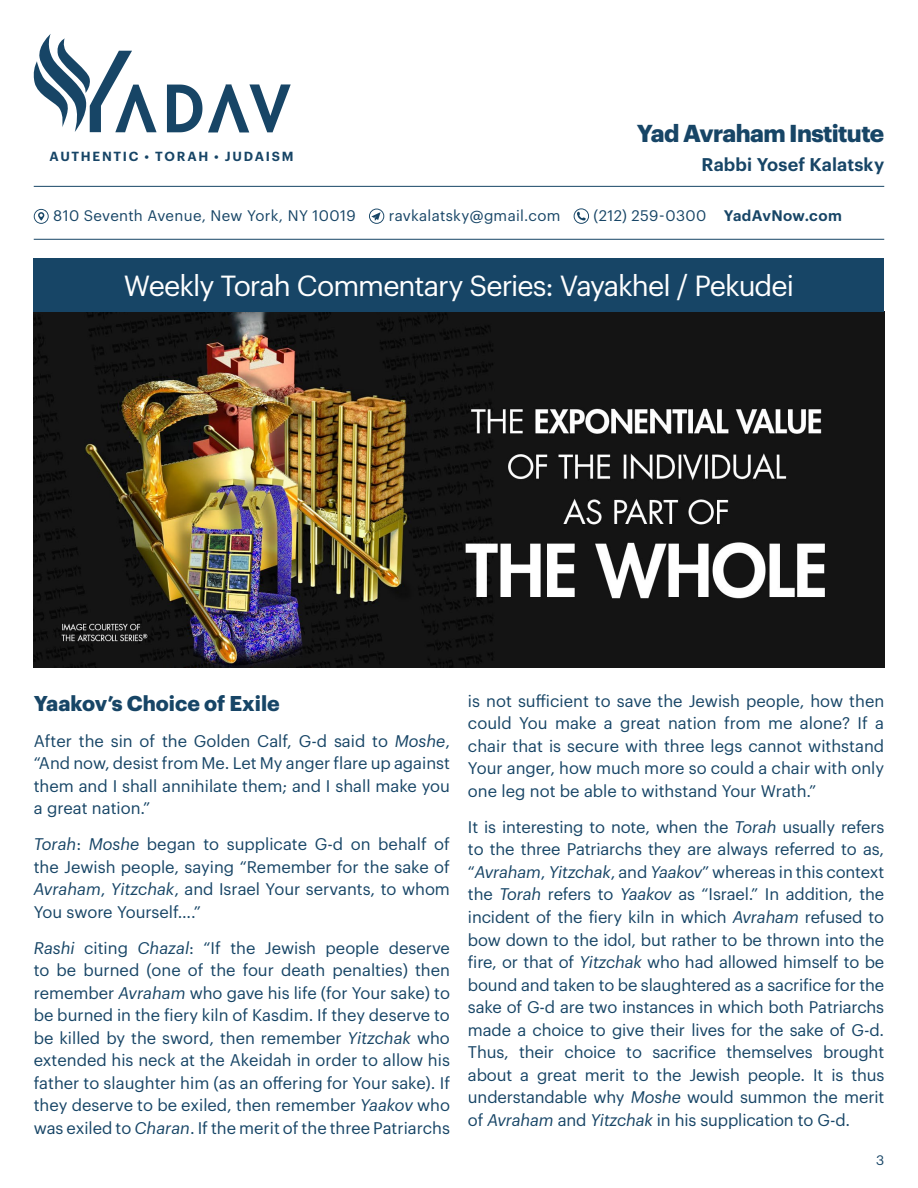
<style>
.page{position:relative;width:918px;height:1188px;background:#fff}
.page>*{position:absolute;margin:0;border:0;box-sizing:border-box;transform-origin:0 0}
.t1{font:28.5px "Graphik";letter-spacing:-.035em;color:#fff}
.t2{font:700 24px "Graphik";letter-spacing:-.025em;color:#174566}
.t3{font:700 21px "Graphik";color:#174566}
.t4{font:600 18px "Graphik";letter-spacing:.01em;color:#174566}
.t5{font:16.5px/22.5px "Graphik";color:#174566;text-align:justify}
.t6{font:15px "Graphik";letter-spacing:.02em;color:#174566}
.t7{font:13.5px "Graphik";color:#174566}
.t8{font:600 12.9px "Graphik";letter-spacing:.135em;color:#174566}
.s1{font-weight:600}
.s2{font-style:italic}
</style>
<div class="page">
<img style="left:34px;top:312px;width:850px;height:356px">
<svg style="left:167px;top:85px;width:35px;height:47px"></svg>
<svg style="left:208px;top:84px;width:83px;height:48px"></svg>
<svg style="left:33px;top:34px;width:124px;height:98px"></svg>
<div style="left:34px;top:258px;width:850px;height:54px;background:#174566"></div>
<svg style="left:34px;top:209px;width:15px;height:15px"></svg>
<svg style="left:369px;top:209px;width:15px;height:15px"></svg>
<svg style="left:574px;top:208px;width:15px;height:16px"></svg>
<hr style="left:34px;top:186px;width:850px;height:1px;background:#174566">
<hr style="left:34px;top:239px;width:850px;height:1px;background:#174566">
<p class="t8" style="left:50px;top:146px;width:245px">AUTHENTIC • TORAH • JUDAISM</p>
<h2 class="t2" style="left:637px;top:115px;width:249px">Yad Avraham Institute</h2>
<p class="t4" style="left:702px;top:151px;width:184px">Rabbi Yosef Kalatsky</p>
<p class="t6" style="left:53px;top:204px;width:304px">810 Seventh Avenue, New York, NY 10019</p>
<p class="t6" style="left:389px;top:204px;width:173px">ravkalatsky@gmail.com</p>
<p class="t6" style="left:594px;top:204px;width:250px">(212) 259-0300 <span class="s1">YadAvNow.com</span></p>
<h1 class="t1" style="left:124px;top:265px;width:672px">Weekly Torah Commentary Series: Vayakhel / Pekudei</h1>
<p class="t3" style="left:34px;top:687px;width:247px">Yaakov’s Choice of Exile</p>
<p class="t5" style="left:34px;top:728px;width:418px">After the sin of the Golden Calf, G-d said to <span class="s2">Moshe</span>, “And now, desist from Me. Let My anger flare up against them and I shall annihilate them; and I shall make you a great nation.”</p>
<p class="t5" style="left:34px;top:832px;width:418px"><span class="s2">Torah</span>: <span class="s2">Moshe</span> began to supplicate G-d on behalf of the Jewish people, saying “Remember for the sake of <span class="s2">Avraham</span>, <span class="s2">Yitzchak</span>, and Israel Your servants, to whom You swore Yourself….”</p>
<p class="t5" style="left:34px;top:935px;width:418px"><span class="s2">Rashi</span> citing <span class="s2">Chazal</span>: “If the Jewish people deserve to be burned (one of the four death penalties) then remember <span class="s2">Avraham</span> who gave his life (for Your sake) to be burned in the fiery kiln of Kasdim. If they deserve to be killed by the sword, then remember <span class="s2">Yitzchak</span> who extended his neck at the Akeidah in order to allow his father to slaughter him (as an offering for Your sake). If they deserve to be exiled, then remember <span class="s2">Yaakov</span> who was exiled to <span class="s2">Charan</span>. If the merit of the three Patriarchs</p>
<p class="t5" style="left:468px;top:688px;width:418px">is not sufficient to save the Jewish people, how then could You make a great nation from me alone? If a chair that is secure with three legs cannot withstand Your anger, how much more so could a chair with only one leg not be able to withstand Your Wrath.”</p>
<p class="t5" style="left:468px;top:814px;width:418px">It is interesting to note, when the <span class="s2">Torah</span> usually refers to the three Patriarchs they are always referred to as, “<span class="s2">Avraham</span>, <span class="s2">Yitzchak</span>, and <span class="s2">Yaakov</span>” whereas in this context the <span class="s2">Torah</span> refers to <span class="s2">Yaakov</span> as “Israel.” In addition, the incident of the fiery kiln in which <span class="s2">Avraham</span> refused to bow down to the idol, but rather to be thrown into the fire, or that of <span class="s2">Yitzchak</span> who had allowed himself to be bound and taken to be slaughtered as a sacrifice for the sake of G-d are two instances in which both Patriarchs made a choice to give their lives for the sake of G-d.<br>Thus, their choice to sacrifice themselves brought about a great merit to the Jewish people. It is thus understandable why <span class="s2">Moshe</span> would summon the merit of <span class="s2">Avraham</span> and <span class="s2">Yitzchak</span> in his supplication to G-d.</p>
<p class="t7" style="left:876px;top:1150px;width:10px">3</p>
</div>
